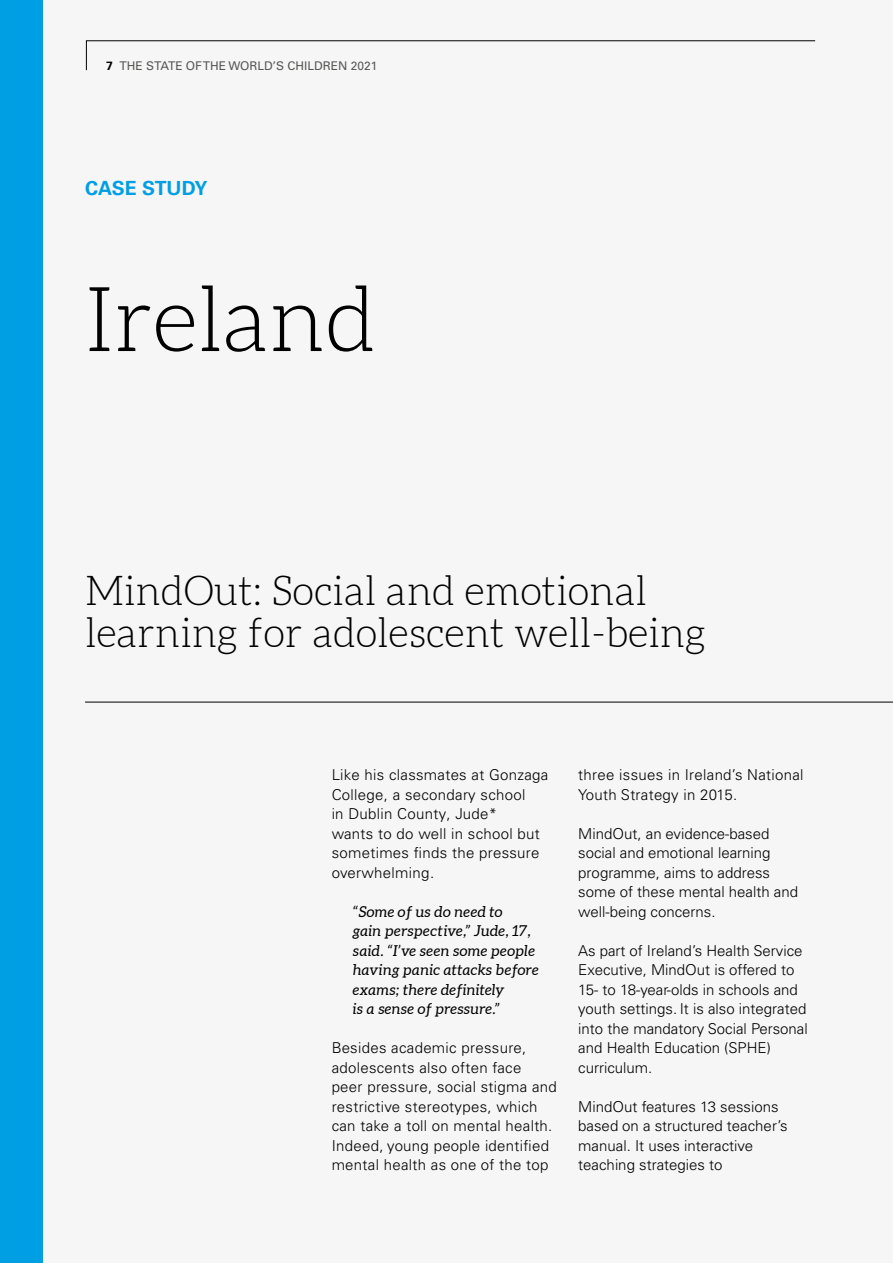
<style>
.page{position:relative;width:893px;height:1263px;background:#f6f6f6}
.page>*{position:absolute;margin:0;border:0;box-sizing:border-box;transform-origin:0 0}
.t1{font:300 90px "Aleo";color:#000}
.t2{font:300 40.5px/42px "Aleo";color:#000}
.t3{font:700 19.5px "Univers LT Pro 65";color:#009fe3}
.t4{font:300 15px/19.5px "Univers LT Pro 45";color:#000}
.t5{font:300 15px/19.5px "Univers LT Pro 45";letter-spacing:.02em;color:#000}
.t6{font:italic 15px/19.5px "Aleo";letter-spacing:.02em;color:#000}
.t7{font:12px "Univers LT Pro 55 Roman";color:#575756}
.s1{font-family:"Univers LT Pro 65";font-weight:700;color:#000}
</style>
<div class="page">
<div style="left:0;top:0;width:43px;height:1263px;background:#009fe3"></div>
<svg style="left:86px;top:40px;width:730px;height:31px"></svg>
<hr style="left:85px;top:702px;width:808px;height:1px;background:#000">
<hr style="left:892px;top:0;width:1px;height:702px;background:#c9c9c9">
<p class="t7" style="left:106px;top:59px;width:273px"><span class="s1">7</span> THE STATE OF THE WORLD’S CHILDREN 2021</p>
<h3 class="t3" style="left:85px;top:177px;width:124px">CASE STUDY</h3>
<h1 class="t1" style="left:85px;top:268px;width:292px">Ireland</h1>
<h2 class="t2" style="left:85px;top:572px;width:623px">MindOut: Social and emotional learning for adolescent well-being</h2>
<p class="t5" style="left:332px;top:765px;width:218px">Like his classmates at Gonzaga<br>College, a secondary school<br>in Dublin County, Jude*<br>wants to do well in school but sometimes finds the pressure overwhelming.</p>
<p class="t6" style="left:353px;top:902px;width:187px">“Some of us do need to<br>gain perspective,” Jude, 17, said. “I’ve seen some people having panic attacks before exams; there definitely<br>is a sense of pressure.”</p>
<p class="t5" style="left:332px;top:1038px;width:227px">Besides academic pressure, adolescents also often face<br>peer pressure, social stigma and restrictive stereotypes, which can take a toll on mental health.<br>Indeed, young people identified mental health as one of the top</p>
<p class="t5" style="left:578px;top:765px;width:227px">three issues in Ireland’s National<br>Youth Strategy in 2015.</p>
<p class="t4" style="left:578px;top:823px;width:221px">MindOut, an evidence-based social and emotional learning programme, aims to address some of these mental health and well-being concerns.</p>
<p class="t4" style="left:578px;top:940px;width:231px">As part of Ireland’s Health Service<br>Executive, MindOut is offered to<br>15- to 18-year-olds in schools and youth settings. It is also integrated into the mandatory Social Personal and Health Education (SPHE) curriculum.</p>
<p class="t4" style="left:578px;top:1096px;width:211px">MindOut features 13 sessions based on a structured teacher’s manual. It uses interactive teaching strategies to</p>
</div>
